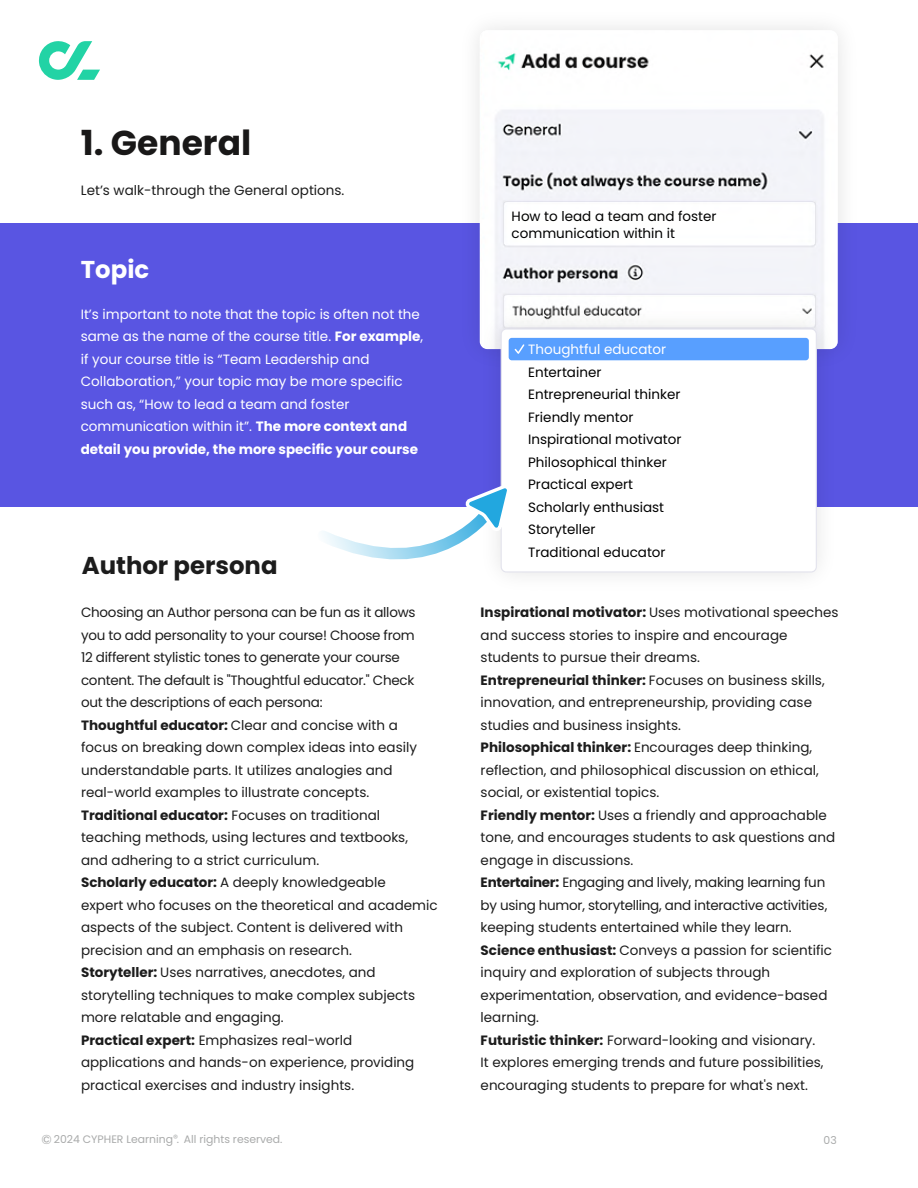
<style>
.page{position:relative;width:918px;height:1188px;background:#fff}
.page>*{position:absolute;margin:0;border:0;box-sizing:border-box;transform-origin:0 0}
.t1{font:700 34.5px "Poppins";color:#191818}
.t2{font:700 24.3px "Poppins";color:#1c1c1c}
.t3{font:700 24.3px "Poppins";color:#fff}
.t4{font:13.5px/22.5px "Poppins";color:#1c1c1c}
.t5{font:13.5px/22.5px "Poppins";color:#fff}
.t6{font:13.5px/22.5px "Poppins";color:#000}
.t7{font:10.8px "Poppins";color:#a9aaaa}
.s1{font-weight:700}
.s2{font-size:13.05px}
.s3{font-family:"Koz Go Pr 6 N"}
</style>
<div class="page">
<div style="left:0;top:224px;width:918px;height:283px;background:#5955e2"></div>
<img style="left:449px;top:26px;width:419px;height:273px">
<svg style="left:39px;top:41px;width:61px;height:39px"></svg>
<img style="left:480px;top:30px;width:358px;height:269px">
<img style="left:477px;top:299px;width:364px;height:277px">
<div style="left:501px;top:329px;width:315px;height:243px;background:#fff;border-radius:5px"></div>
<div style="left:501px;top:328px;width:316px;height:245px;border:1px solid #e3e3ed;border-radius:5px"></div>
<div style="left:509px;top:338px;width:300px;height:22px;background:#589fff;border-radius:3px"></div>
<svg style="left:514px;top:344px;width:11px;height:10px"></svg>
<svg style="left:323px;top:484px;width:190px;height:92px"></svg>
<h1 class="t1" style="left:81px;top:122px;width:172px">1. General</h1>
<p class="t4" style="left:81px;top:179px;width:265px">Let’s walk-through the General options.</p>
<h2 class="t3" style="left:81px;top:256px;width:70px">Topic</h2>
<p class="t5" style="left:81px;top:303px;width:344px">It’s important to note that the topic is often not the same as the name of the course title. <span class="s1">For example</span>, if your course title is “Team Leadership and Collaboration,” your topic may be more specific such as, “How to lead a team and foster communication within it”. <span class="s1">The more context and detail you provide, the more specific your course</span></p>
<h2 class="t2" style="left:82px;top:552px;width:197px">Author persona</h2>
<p class="t4" style="left:81px;top:601px;width:358px">Choosing an Author persona can be fun as it allows you to add personality to your course! Choose from<br>12 different stylistic tones to generate your course content. The default is "Thoughtful educator." Check out the descriptions of each persona:<br><span class="s1">Thoughtful educator:</span> Clear and concise with a focus on breaking down complex ideas into easily understandable parts. It utilizes analogies and real-world examples to illustrate concepts.<br><span class="s1">Traditional educator:</span> Focuses on traditional teaching methods, using lectures and textbooks, and adhering to a strict curriculum.<br><span class="s1">Scholarly educator:</span> A deeply knowledgeable<br>expert who focuses on the theoretical and academic aspects of the subject. Content is delivered with precision and an emphasis on research.<br><span class="s1">Storyteller:</span> Uses narratives, anecdotes, and storytelling techniques to make complex subjects more relatable and engaging.<br><span class="s1">Practical expert:</span> Emphasizes real-world applications and hands-on experience, providing practical exercises and industry insights.</p>
<p class="t6" style="left:512px;top:208px;width:206px;line-height:16.5px">How to lead a team and foster communication within it</p>
<p class="t5" style="left:528px;top:338px;width:139px">Thoughtful educator</p>
<p class="t6" style="left:528px;top:361px;width:155px">Entertainer<br>Entrepreneurial thinker<br>Friendly mentor<br>Inspirational motivator<br>Philosophical thinker<br>Practical expert<br>Scholarly enthusiast<br>Storyteller<br>Traditional educator</p>
<p class="t4" style="left:481px;top:601px;width:359px"><span class="s1">Inspirational motivator:</span> Uses motivational speeches and success stories to inspire and encourage students to pursue their dreams.<br><span class="s1">Entrepreneurial thinker:</span> Focuses on business skills, innovation, and entrepreneurship, providing case studies and business insights.<br><span class="s1">Philosophical thinker:</span> Encourages deep thinking, reflection, and philosophical discussion on ethical, social, or existential topics.<br><span class="s1">Friendly mentor:</span> Uses a friendly and approachable tone, and encourages students to ask questions and engage in discussions.<br><span class="s1">Entertainer:</span> Engaging and lively, making learning fun by using humor, storytelling, and interactive activities, keeping students entertained while they learn.<br><span class="s1">Science enthusiast:</span> Conveys a passion for scientific inquiry and exploration of subjects through experimentation, observation, and evidence-based learning.<br><span class="s1">Futuristic thinker:</span> Forward-looking and visionary.<br>It explores emerging trends and future possibilities, encouraging students to prepare for what's next.</p>
<p class="t7" style="left:42px;top:1133px;width:243px"><span class="s2">©</span> 2024 CYPHER Learning<span class="s3">®</span>. All rights reserved.</p>
<p class="t7" style="left:824px;top:1134px;width:15px">03</p>
</div>
